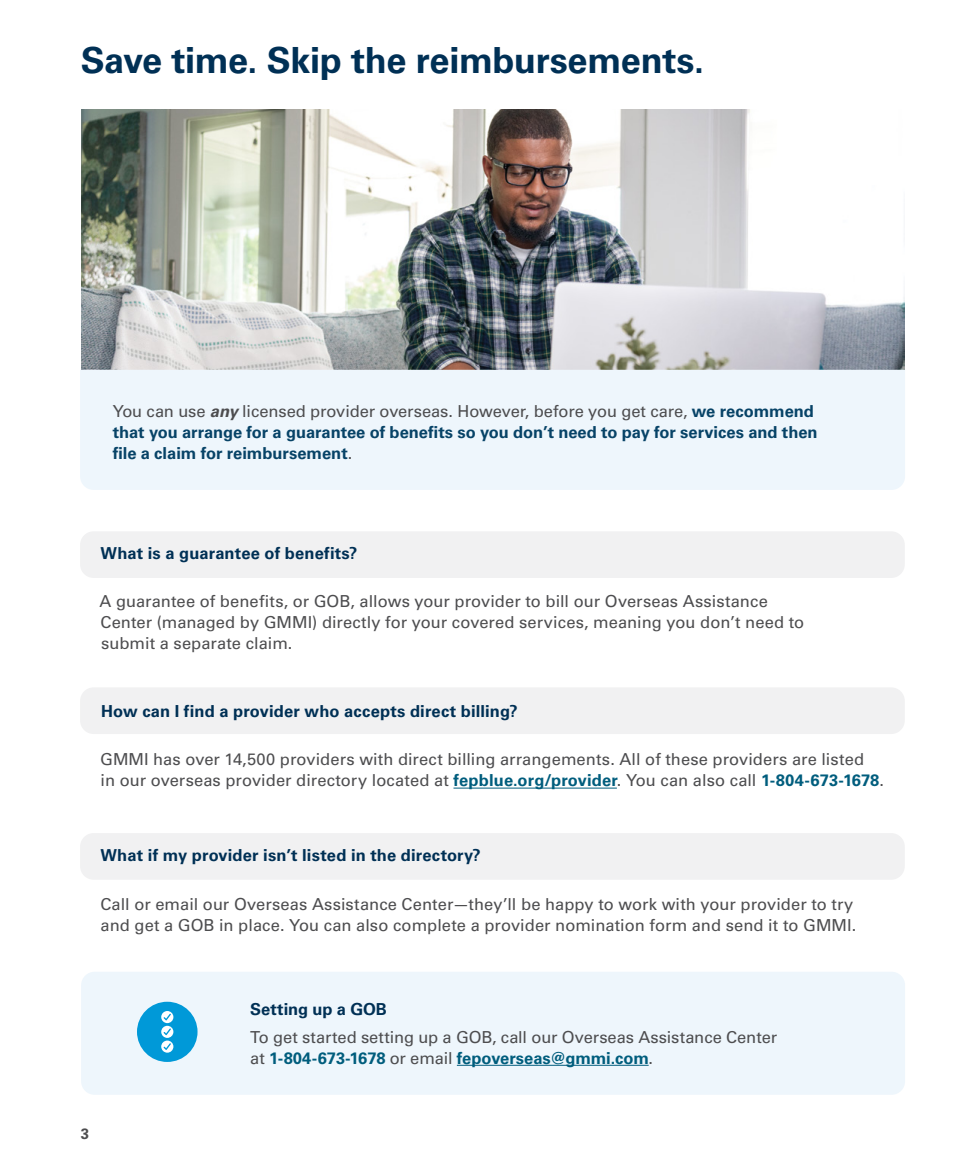
<style>
.page{position:relative;width:959px;height:1175px;background:#fff}
.page>*{position:absolute;margin:0;border:0;box-sizing:border-box;transform-origin:0 0}
.t1{font:700 36px "Univers LT Std";letter-spacing:-.01em;color:#003055}
.t2{font:16.5px/21px "Univers LT Std";color:#4d4d4f}
.t3{font:700 16.5px/21px "Univers LT Std";letter-spacing:-.005em;color:#074367}
.t4{font:700 16.5px "Univers LT Std";letter-spacing:.01em;color:#003055}
.t5{font:700 15px "Univers LT Std";color:#4d4d4f}
.s1{font-weight:400;color:#4d4d4f}
.s2{font-style:italic;color:#4d4d4f}
.s3{font-weight:700;color:#005d7d}
</style>
<div class="page">
<div style="left:80px;top:833px;width:824px;height:46px;background:#f1f1f2;border-radius:14px"></div>
<div style="left:80px;top:531px;width:824px;height:47px;background:#f1f1f2;border-radius:14px"></div>
<div style="left:80px;top:687px;width:824px;height:47px;background:#f1f1f2;border-radius:14px"></div>
<hr style="left:453px;top:787px;width:164px;height:1px;background:#005d7d">
<img style="left:81px;top:109px;width:823px;height:261px">
<div style="left:81px;top:971px;width:824px;height:123px;background:#eef6fc;border-radius:14px"></div>
<hr style="left:457px;top:1064px;width:191px;height:1px;background:#005d7d">
<div style="left:137px;top:1001px;width:60px;height:61px;background:#0099d8;border-radius:50%"></div>
<svg style="left:161px;top:1011px;width:12px;height:41px"></svg>
<div style="left:80px;top:370px;width:825px;height:120px;background:#eef6fc"></div>
<h2 class="t1" style="left:81px;top:39px;width:625px">Save time. Skip the reimbursements.</h2>
<p class="t3" style="left:113px;top:401px;width:706px"><span class="s1">You can use</span> <span class="s2">any</span> <span class="s1">licensed provider overseas. However, before you get care,</span> we recommend that you arrange for a guarantee of benefits so you don’t need to pay for services and then file a claim for reimbursement<span class="s1">.</span></p>
<h3 class="t4" style="left:101px;top:543px;width:258px">What is a guarantee of benefits?</h3>
<p class="t2" style="left:100px;top:591px;width:706px">A guarantee of benefits, or GOB, allows your provider to bill our Overseas Assistance<br>Center (managed by GMMI) directly for your covered services, meaning you don’t need to submit a separate claim.</p>
<h3 class="t4" style="left:101px;top:702px;width:418px">How can I find a provider who accepts direct billing?</h3>
<p class="t2" style="left:100px;top:749px;width:785px">GMMI has over 14,500 providers with direct billing arrangements. All of these providers are listed<br>in our overseas provider directory located at <span class="s3">fepblue.org/provider</span>. You can also call <span class="s3">1-804-673-1678</span>.</p>
<h3 class="t4" style="left:101px;top:846px;width:381px">What if my provider isn’t listed in the directory?</h3>
<p class="t2" style="left:100px;top:893px;width:757px">Call or email our Overseas Assistance Center—they’ll be happy to work with your provider to try and get a GOB in place. You can also complete a provider nomination form and send it to GMMI.</p>
<p class="t5" style="left:81px;top:1125px;width:10px">3</p>
<h3 class="t4" style="left:250px;top:999px;width:138px">Setting up a GOB</h3>
<p class="t2" style="left:250px;top:1026px;width:528px">To get started setting up a GOB, call our Overseas Assistance Center at <span class="s3">1-804-673-1678</span> or email <span class="s3">fepoverseas@gmmi.com</span>.</p>
</div>
